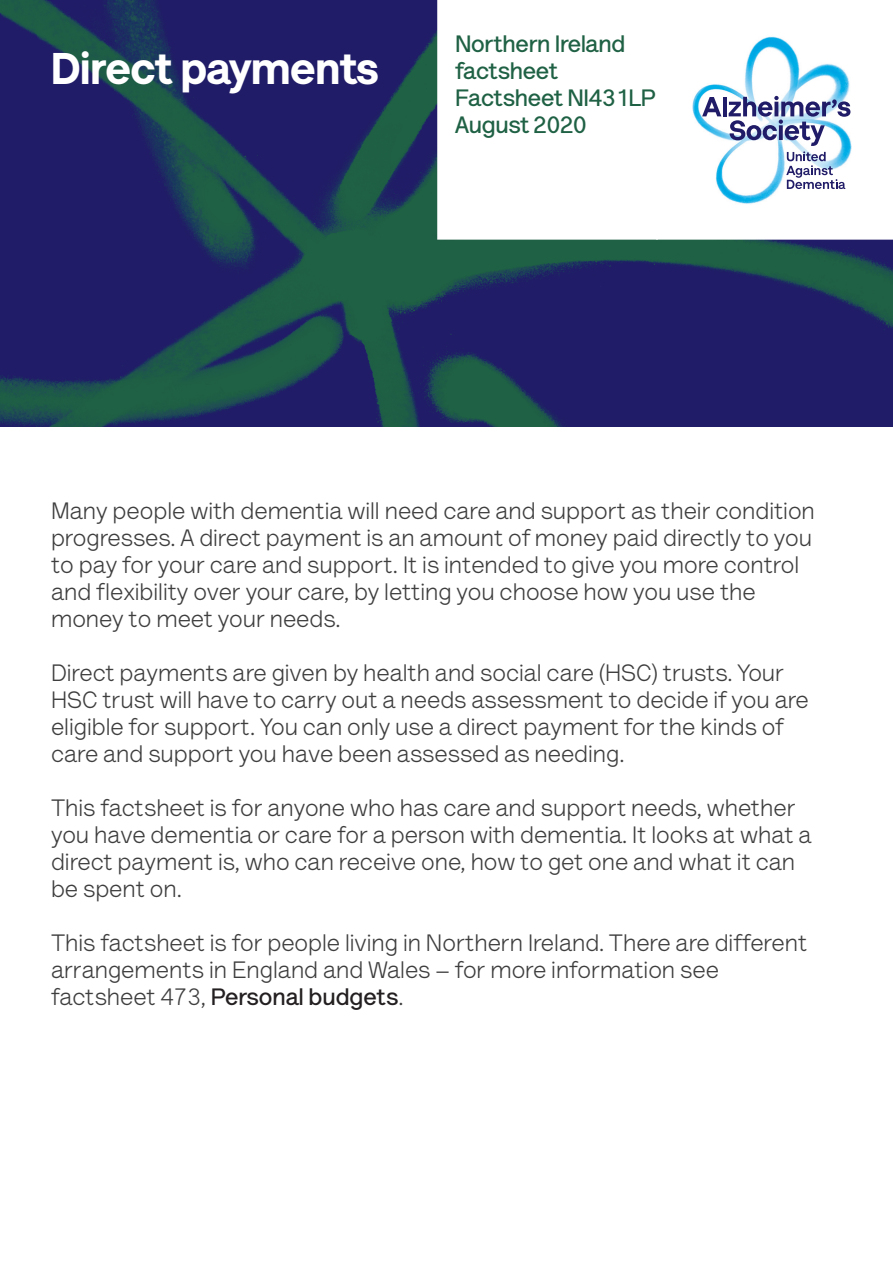
<style>
.page{position:relative;width:893px;height:1263px;background:#fff}
.page>*{position:absolute;margin:0;border:0;box-sizing:border-box;transform-origin:0 0}
.t1{font:900 45px "AS Lettera Text";color:#fff}
.Statement_of_purpose{font:24px/27px "AS Lettera Text";color:#3e3e3f}
.Fact_sheet_Date{font:700 24px/27px "AS Lettera Text";letter-spacing:-.01em;color:#1f6144}
.s1{font-weight:700;color:#231f20}
</style>
<div class="page">
<img style="left:0;top:0;width:893px;height:426px">
<svg style="left:658px;top:0;width:235px;height:240px"></svg>
<svg style="left:437px;top:0;width:221px;height:240px"></svg>
<div style="left:455px;top:35px;width:227px;height:107px;background:#fff"></div>
<img style="left:692px;top:35px;width:160px;height:170px">
<svg style="left:702px;top:97px;width:19px;height:19px"></svg>
<hr style="left:723px;top:97px;width:3px;height:19px;background:#211c67">
<svg style="left:729px;top:96px;width:121px;height:93px"></svg>
<p class="t1" style="left:51px;top:31px;width:329px">Direct payments</p>
<p class="Fact_sheet_Date" style="left:455px;top:29px;width:172px">Northern Ireland factsheet</p>
<p class="Fact_sheet_Date" style="left:455px;top:83px;width:202px">Factsheet NI431LP<br>August 2020</p>
<p class="Statement_of_purpose" style="left:51px;top:496px;width:765px">Many people with dementia will need care and support as their condition progresses. A direct payment is an amount of money paid directly to you to pay for your care and support. It is intended to give you more control and flexibility over your care, by letting you choose how you use the money to meet your needs.</p>
<p class="Statement_of_purpose" style="left:51px;top:658px;width:759px">Direct payments are given by health and social care (HSC) trusts. Your HSC trust will have to carry out a needs assessment to decide if you are eligible for support. You can only use a direct payment for the kinds of care and support you have been assessed as needing.</p>
<p class="Statement_of_purpose" style="left:51px;top:793px;width:762px">This factsheet is for anyone who has care and support needs, whether you have dementia or care for a person with dementia. It looks at what a direct payment is, who can receive one, how to get one and what it can be spent on.</p>
<p class="Statement_of_purpose" style="left:51px;top:928px;width:758px">This factsheet is for people living in Northern Ireland. There are different arrangements in England and Wales – for more information see factsheet 473, <span class="s1">Personal budgets</span>.</p>
</div>
